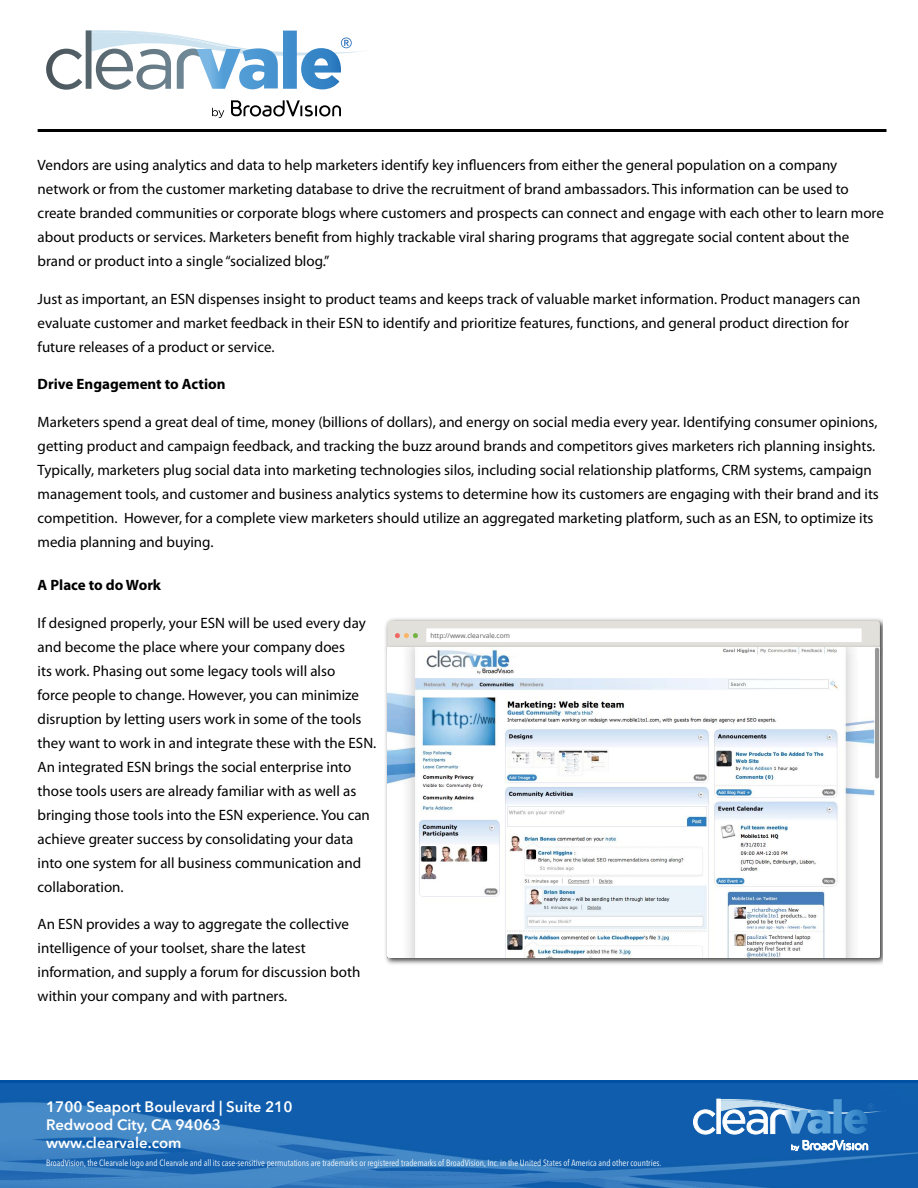
<style>
.page{position:relative;width:918px;height:1188px;background:#fff}
.page>*{position:absolute;margin:0;border:0;box-sizing:border-box;transform-origin:0 0}
.t1{font:15px/24px "Myriad Pro";color:#000}
.t2{font:600 15px/18px "Avenir Next LT Pro";color:#fff}
.t3{font:700 15px "Myriad Pro";color:#000}
.t4{font:condensed 9px "Avenir Next LT Pro";color:#fff}
.t5{font:6.75px "Open Sans";color:#5a5a5a}
</style>
<div class="page">
<div style="left:0;top:1080px;width:918px;height:108px;background:linear-gradient(to right,#0050a3,#0050a3)"></div>
<hr style="left:38px;top:129px;width:849px;height:3px;background:#000">
<svg style="left:231px;top:100px;width:110px;height:17px"></svg>
<svg style="left:212px;top:108px;width:12px;height:10px"></svg>
<svg style="left:46px;top:30px;width:317px;height:60px"></svg>
<img style="left:0;top:1084px;width:918px;height:104px">
<svg style="left:791px;top:1140px;width:77px;height:11px"></svg>
<svg style="left:693px;top:1099px;width:194px;height:35px;background:#5691c8"></svg>
<img style="left:385px;top:618px;width:497px;height:25px">
<img style="left:385px;top:643px;width:497px;height:321px">
<svg style="left:387px;top:621px;width:493px;height:26px"></svg>
<img style="left:387px;top:647px;width:493px;height:311px">
<p class="t1" style="left:38px;top:153px;width:848px">Vendors are using analytics and data to help marketers identify key influencers from either the general population on a company network or from the customer marketing database to drive the recruitment of brand ambassadors. This information can be used to create branded communities or corporate blogs where customers and prospects can connect and engage with each other to learn more about products or services. Marketers benefit from highly trackable viral sharing programs that aggregate social content about the brand or product into a single “socialized blog.”</p>
<p class="t1" style="left:38px;top:286px;width:824px">Just as important, an ESN dispenses insight to product teams and keeps track of valuable market information. Product managers can evaluate customer and market feedback in their ESN to identify and prioritize features, functions, and general product direction for future releases of a product or service.</p>
<p class="t3" style="left:38px;top:374px;width:190px">Drive Engagement to Action</p>
<p class="t1" style="left:38px;top:409px;width:843px">Marketers spend a great deal of time, money (billions of dollars), and energy on social media every year. Identifying consumer opinions, getting product and campaign feedback, and tracking the buzz around brands and competitors gives marketers rich planning insights.<br>Typically, marketers plug social data into marketing technologies silos, including social relationship platforms, CRM systems, campaign management tools, and customer and business analytics systems to determine how its customers are engaging with their brand and its competition. However, for a complete view marketers should utilize an aggregated marketing platform, such as an ESN, to optimize its media planning and buying.</p>
<p class="t3" style="left:38px;top:575px;width:125px">A Place to do Work</p>
<p class="t1" style="left:38px;top:610px;width:340px">If designed properly, your ESN will be used every day and become the place where your company does<br>its work. Phasing out some legacy tools will also<br>force people to change. However, you can minimize disruption by letting users work in some of the tools they want to work in and integrate these with the ESN.<br>An integrated ESN brings the social enterprise into those tools users are already familiar with as well as bringing those tools into the ESN experience. You can achieve greater success by consolidating your data into one system for all business communication and collaboration.</p>
<p class="t1" style="left:38px;top:912px;width:324px">An ESN provides a way to aggregate the collective intelligence of your toolset, share the latest information, and supply a forum for discussion both within your company and with partners.</p>
<p class="t5" style="left:431px;top:630px;width:81px">http://www.clearvale.com</p>
<p class="t2" style="left:46px;top:1097px;width:248px">1700 Seaport Boulevard | Suite 210<br>Redwood City, CA 94063 www.clearvale.com</p>
<p class="t4" style="left:46px;top:1157px;width:617px">BroadVision, the Clearvale logo and Clearvale and all its case-sensitive permutations are trademarks or registered trademarks of BroadVision, Inc. in the United States of America and other countries.</p>
</div>
